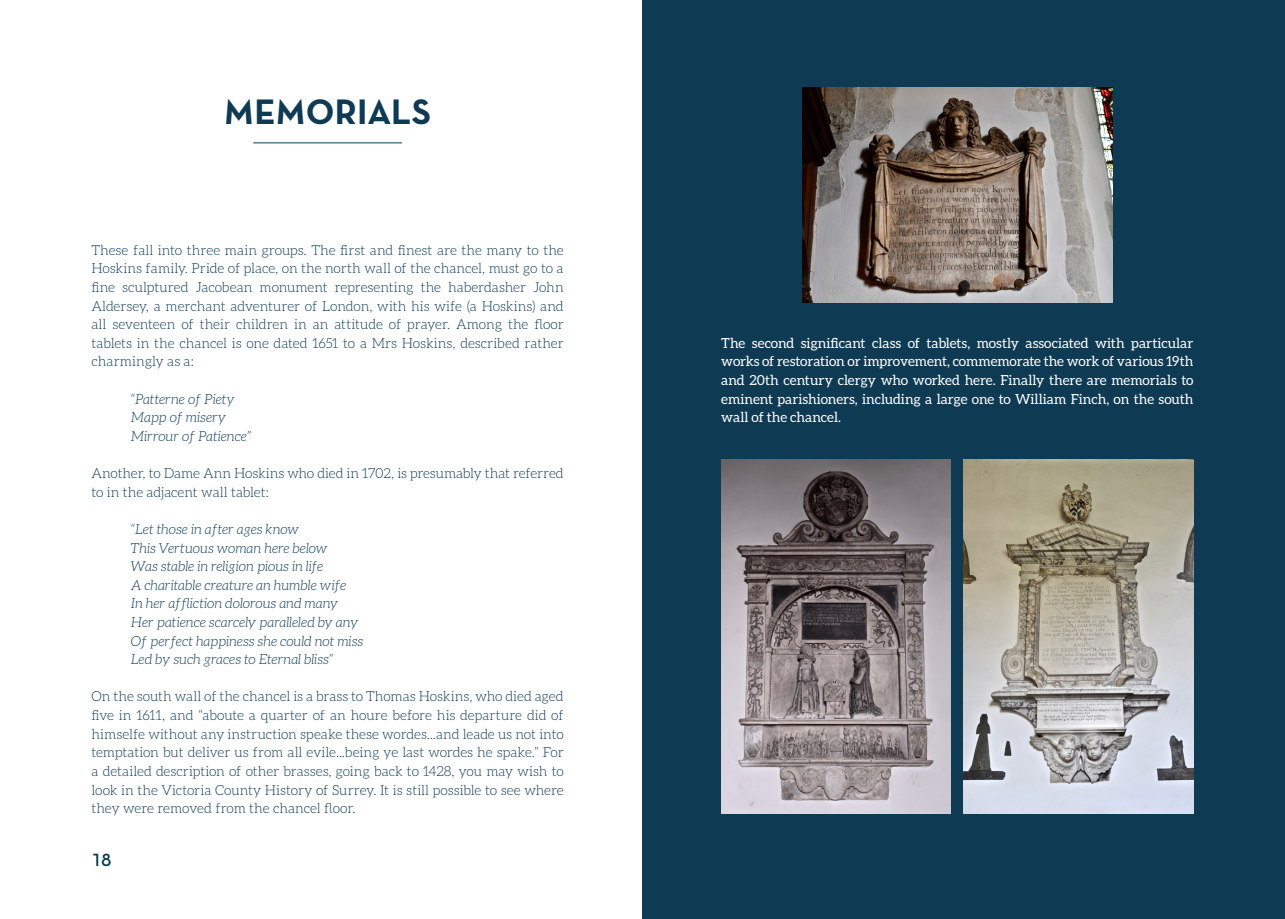
<style>
.page{position:relative;width:1285px;height:919px;background:#fff}
.page>*{position:absolute;margin:0;border:0;box-sizing:border-box;transform-origin:0 0}
.Body_1{font:36px "Neutra Text TF Bold Alt";color:#0e3a54}
.t1{font:18px "Neutra Text TF Demi Alt";color:#073a54}
.Body_1-2{font:300 13.8px/18.6px "Aleo";letter-spacing:-.01em;color:#0e3a54;text-align:justify}
.Body_1-3{font:italic 300 13.8px/18.6px "Aleo";letter-spacing:-.005em;color:#0e3a54}
.Body_1-4{font:13.8px/18.6px "Aleo";letter-spacing:.005em;color:#fff;text-align:justify}
</style>
<div class="page">
<div style="left:642px;top:0;width:642px;height:918px;background:#0e3a54"></div>
<hr style="left:253px;top:143px;width:149px;height:1px;background:#0e3a54">
<img style="left:963px;top:459px;width:230px;height:354px">
<img style="left:802px;top:87px;width:310px;height:216px">
<img style="left:721px;top:459px;width:229px;height:354px">
<p class="Body_1" style="left:224px;top:90px;width:209px">MEMORIALS</p>
<p class="Body_1-2" style="left:91px;top:240px;width:473px">These fall into three main groups. The first and finest are the many to the Hoskins family. Pride of place, on the north wall of the chancel, must go to a fine sculptured Jacobean monument representing the haberdasher John Aldersey, a merchant adventurer of London, with his wife (a Hoskins) and all seventeen of their children in an attitude of prayer. Among the floor tablets in the chancel is one dated 1651 to a Mrs Hoskins, described rather charmingly as a:</p>
<p class="Body_1-3" style="left:131px;top:389px;width:122px">“Patterne of Piety<br>Mapp of misery<br>Mirrour of Patience”</p>
<p class="Body_1-2" style="left:91px;top:464px;width:473px">Another, to Dame Ann Hoskins who died in 1702, is presumably that referred to in the adjacent wall tablet:</p>
<p class="Body_1-3" style="left:131px;top:519px;width:234px">“Let those in after ages know<br>This Vertuous woman here below<br>Was stable in religion pious in life<br>A charitable creature an humble wife<br>In her affliction dolorous and many Her patience scarcely paralleled by any Of perfect happiness she could not miss Led by such graces to Eternal bliss”</p>
<p class="Body_1-2" style="left:91px;top:687px;width:473px">On the south wall of the chancel is a brass to Thomas Hoskins, who died aged five in 1611, and “aboute a quarter of an houre before his departure did of himselfe without any instruction speake these wordes...and leade us not into temptation but deliver us from all evile...being ye last wordes he spake.” For a detailed description of other brasses, going back to 1428, you may wish to look in the Victoria County History of Surrey. It is still possible to see where they were removed from the chancel floor.</p>
<h2 class="t1" style="left:91px;top:848px;width:21px">18</h2>
<p class="Body_1-4" style="left:721px;top:333px;width:473px">The second significant class of tablets, mostly associated with particular works of restoration or improvement, commemorate the work of various 19th and 20th century clergy who worked here. Finally there are memorials to eminent parishioners, including a large one to William Finch, on the south wall of the chancel.</p>
</div>
